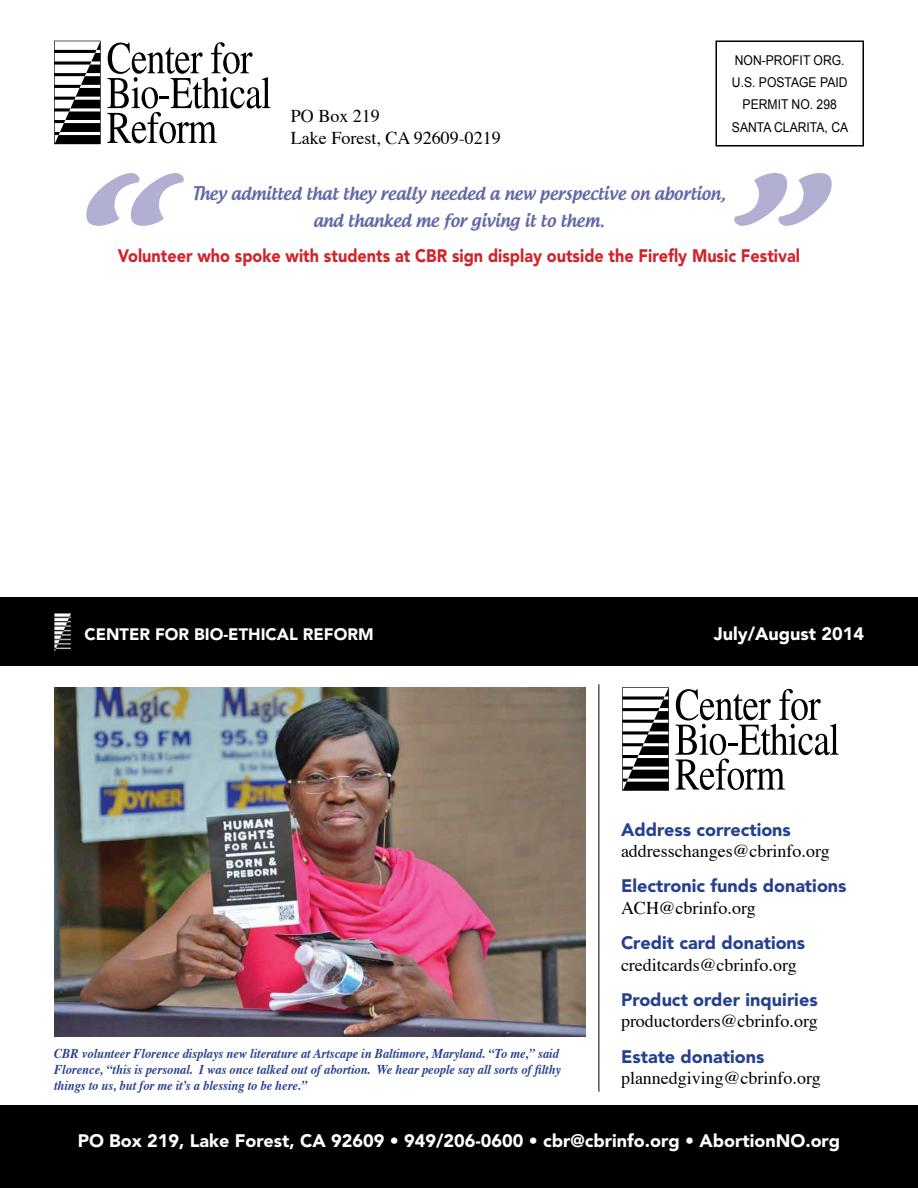
<style>
.page{position:relative;width:918px;height:1188px;background:#fff}
.page>*{position:absolute;margin:0;border:0;box-sizing:border-box;transform-origin:0 0}
.t1{font:18px/21.6px "Times";color:#000}
.t2{font:900 18px "Avenir";color:#25408f}
.t3{font:500 18px/27px "Androgyne";color:#6269a7;text-align:center;scale:.95 1}
.t4{font:900 18px "Avenir";color:#fff}
.t5{font:900 18px "Avenir";color:#d2232a;scale:.9 1}
.t6{font:900 16.5px "Avenir";color:#fff}
.t7{font:italic 700 13.5px/16.2px "Times";color:#25408f;scale:.92 1}
.t8{font:13.5px/22px "Arial";color:#000;text-align:center;scale:.9 1}
</style>
<div class="page">
<div style="left:716px;top:40px;width:148px;height:107px;border:2px solid #000"></div>
<svg style="left:54px;top:41px;width:47px;height:103px"></svg>
<svg style="left:107px;top:42px;width:164px;height:101px"></svg>
<div style="left:0;top:1106px;width:918px;height:82px;background:#000"></div>
<svg style="left:622px;top:687px;width:47px;height:104px"></svg>
<svg style="left:675px;top:689px;width:164px;height:101px"></svg>
<hr style="left:598px;top:684px;width:1px;height:408px;background:#000">
<svg style="left:86px;top:173px;width:98px;height:53px"></svg>
<svg style="left:734px;top:173px;width:98px;height:53px"></svg>
<div style="left:0;top:597px;width:918px;height:68px;background:#000"></div>
<img style="left:54px;top:614px;width:17px;height:37px">
<img style="left:54px;top:687px;width:531px;height:350px">
<h1 class="t1" style="left:291px;top:104px;width:211px">PO Box 219<br>Lake Forest, CA 92609-0219</h1>
<p class="t8" style="left:732px;top:50px;width:131px">NON-PROFIT ORG.<br>U.S. POSTAGE PAID<br>PERMIT NO. 298<br>SANTA CLARITA, CA</p>
<h1 class="t3" style="left:192px;top:180px;width:563px">They admitted that they really needed a new perspective on abortion, and thanked me for giving it to them.</h1>
<h1 class="t5" style="left:118px;top:245px;width:759px">Volunteer who spoke with students at CBR sign display outside the Firefly Music Festival</h1>
<p class="t6" style="left:84px;top:624px;width:291px">Center for Bio-ethical Reform</p>
<h1 class="t4" style="left:714px;top:623px;width:152px">July/August 2014</h1>
<p class="t7" style="left:54px;top:1046px;width:553px">CBR volunteer Florence displays new literature at Artscape in Baltimore, Maryland. “To me,” said<br>Florence, “this is personal. I was once talked out of abortion. We hear people say all sorts of filthy things to us, but for me it’s a blessing to be here.”</p>
<h1 class="t2" style="left:621px;top:819px;width:171px">Address corrections</h1>
<h1 class="t1" style="left:621px;top:839px;width:210px">addresschanges@cbrinfo.org</h1>
<h1 class="t2" style="left:621px;top:875px;width:227px">Electronic funds donations</h1>
<h1 class="t1" style="left:621px;top:896px;width:136px">ACH@cbrinfo.org</h1>
<h1 class="t2" style="left:621px;top:932px;width:186px">Credit card donations</h1>
<h1 class="t1" style="left:621px;top:952px;width:177px">creditcards@cbrinfo.org</h1>
<h1 class="t2" style="left:621px;top:989px;width:198px">Product order inquiries</h1>
<h1 class="t1" style="left:621px;top:1009px;width:198px">productorders@cbrinfo.org</h1>
<h1 class="t2" style="left:621px;top:1045px;width:145px">Estate donations</h1>
<h1 class="t1" style="left:621px;top:1066px;width:201px">plannedgiving@cbrinfo.org</h1>
<h1 class="t4" style="left:78px;top:1130px;width:764px">PO Box 219, Lake Forest, CA 92609 • 949/206-0600 • cbr@cbrinfo.org • AbortionNO.org</h1>
</div>
